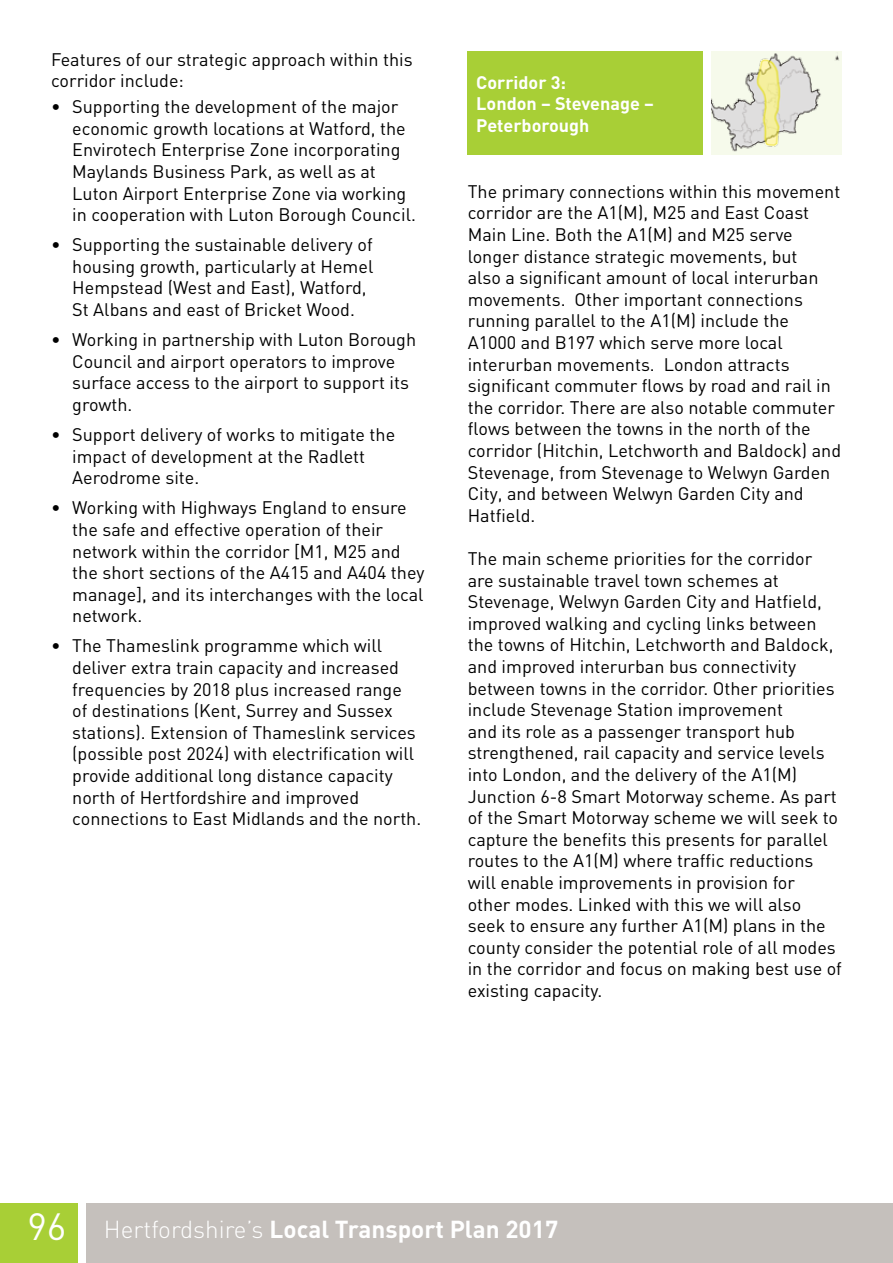
<style>
.page{position:relative;width:893px;height:1263px;background:#fff}
.page>*{position:absolute;margin:0;border:0;box-sizing:border-box;transform-origin:0 0}
.t1{font:700 24.3px "DIN";color:#fff}
.t2{font:18px/21.6px "DIN";color:#000}
.t3{font:700 18px/21.6px "DIN";color:#fff}
.s1{font-weight:400;font-size:37.5px}
.s2{font-weight:300}
</style>
<div class="page">
<div style="left:0;top:1203px;width:78px;height:60px;background:#a8cf36"></div>
<div style="left:86px;top:1203px;width:807px;height:60px;background:#c5c0bc"></div>
<img style="left:711px;top:51px;width:131px;height:103px">
<div style="left:468px;top:51px;width:235px;height:103px;background:#a8cf36"></div>
<p class="t2" style="left:51px;top:48px;width:363px">Features of our strategic approach within this corridor include:</p>
<p class="t2" style="left:72px;top:95px;width:345px;text-indent:-21px">• Supporting the development of the major economic growth locations at Watford, the Envirotech Enterprise Zone incorporating Maylands Business Park, as well as at Luton Airport Enterprise Zone via working in cooperation with Luton Borough Council.</p>
<p class="t2" style="left:72px;top:234px;width:303px;text-indent:-21px">• Supporting the sustainable delivery of housing growth, particularly at Hemel Hempstead (West and East), Watford, St Albans and east of Bricket Wood.</p>
<p class="t2" style="left:72px;top:328px;width:345px;text-indent:-21px">• Working in partnership with Luton Borough Council and airport operators to improve surface access to the airport to support its growth.</p>
<p class="t2" style="left:72px;top:423px;width:324px;text-indent:-21px">• Support delivery of works to mitigate the impact of development at the Radlett<br>Aerodrome site.</p>
<p class="t2" style="left:72px;top:497px;width:354px;text-indent:-21px">• Working with Highways England to ensure the safe and effective operation of their network within the corridor [M1, M25 and the short sections of the A415 and A404 they manage], and its interchanges with the local network.</p>
<p class="t2" style="left:72px;top:635px;width:350px;text-indent:-21px">• The Thameslink programme which will deliver extra train capacity and increased frequencies by 2018 plus increased range of destinations (Kent, Surrey and Sussex stations). Extension of Thameslink services (possible post 2024) with electrification will provide additional long distance capacity north of Hertfordshire and improved connections to East Midlands and the north.</p>
<p class="t3" style="left:476px;top:71px;width:179px">Corridor 3:<br>London – Stevenage –<br>Peterborough</p>
<p class="t2" style="left:468px;top:180px;width:375px">The primary connections within this movement corridor are the A1(M), M25 and East Coast Main Line. Both the A1(M) and M25 serve longer distance strategic movements, but<br>also a significant amount of local interurban movements. Other important connections running parallel to the A1(M) include the A1000 and B197 which serve more local interurban movements. London attracts significant commuter flows by road and rail in the corridor. There are also notable commuter flows between the towns in the north of the corridor (Hitchin, Letchworth and Baldock) and Stevenage, from Stevenage to Welwyn Garden City, and between Welwyn Garden City and Hatfield.</p>
<p class="t2" style="left:468px;top:547px;width:376px">The main scheme priorities for the corridor are sustainable travel town schemes at Stevenage, Welwyn Garden City and Hatfield, improved walking and cycling links between the towns of Hitchin, Letchworth and Baldock, and improved interurban bus connectivity between towns in the corridor. Other priorities include Stevenage Station improvement<br>and its role as a passenger transport hub strengthened, rail capacity and service levels into London, and the delivery of the A1(M)<br>Junction 6-8 Smart Motorway scheme. As part of the Smart Motorway scheme we will seek to capture the benefits this presents for parallel routes to the A1(M) where traffic reductions will enable improvements in provision for other modes. Linked with this we will also seek to ensure any further A1(M) plans in the county consider the potential role of all modes in the corridor and focus on making best use of existing capacity.</p>
<h1 class="t1" style="left:27px;top:1213px;width:532px"><span class="s1">96</span> <span class="s2">Hertfordshire’s</span> Local Transport Plan 2017</h1>
</div>
